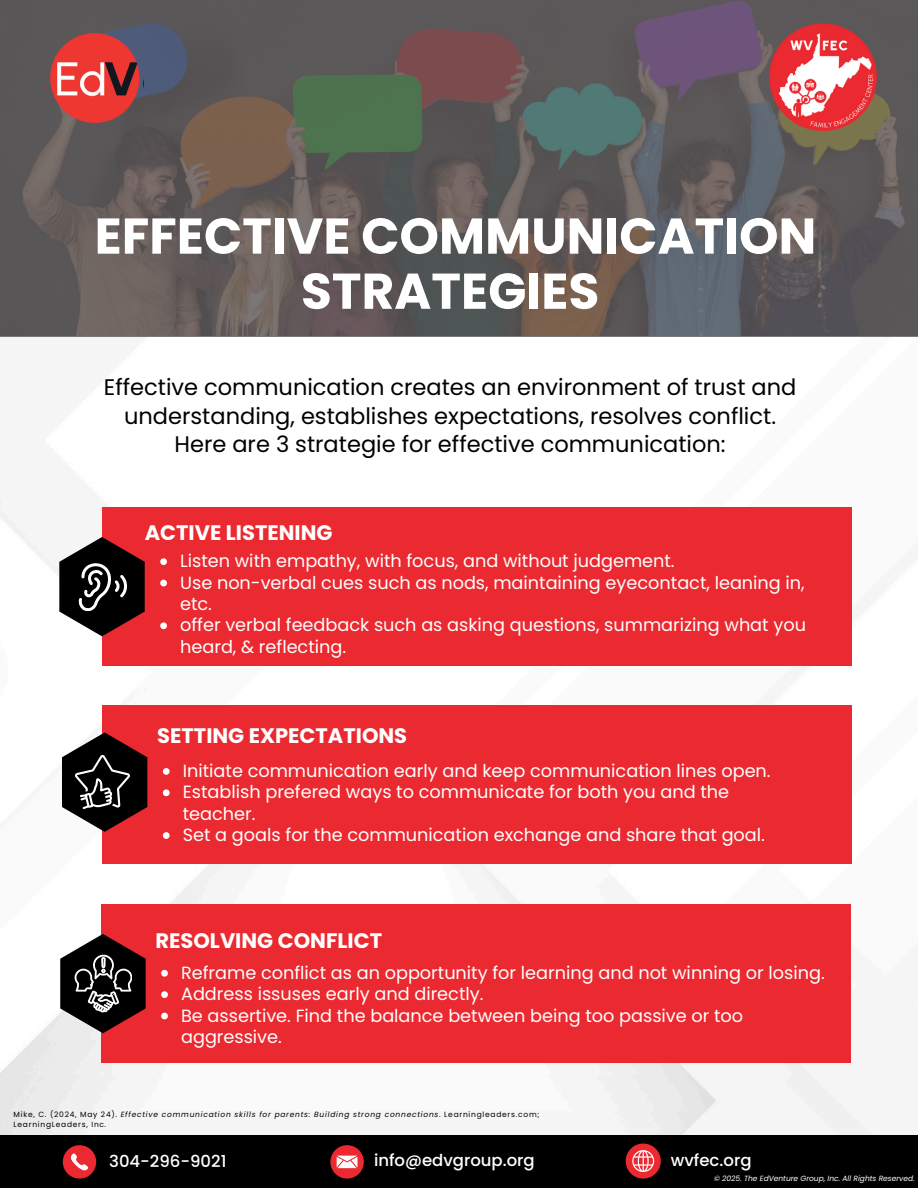
<style>
.page{position:relative;width:918px;height:1188px;background:#fff}
.page>*{position:absolute;margin:0;border:0;box-sizing:border-box;transform-origin:0 0}
.t1{font:700 50.25px/55.2px "Poppins";color:#fff;text-align:center}
.t2{font:22.5px/28.2px "Poppins";color:#000;text-align:center}
.t3{font:700 21px "Poppins";color:#fff}
.t4{font:17.7px/21.3px "Poppins";color:#fff}
.t5{font:500 16.5px "Poppins";color:#fff}
.t6{font:italic 7.5px/10.1px "Poppins";letter-spacing:.1em;color:#000}
.t7{font:italic 7.5px "Poppins";color:#fff}
.s1{font-style:normal}
</style>
<div class="page">
<img style="left:0;top:441px;width:918px;height:694px">
<svg style="left:0;top:0;width:918px;height:337px;background:#5f5b5a"></svg>
<img style="left:768px;top:23px;width:111px;height:110px">
<div style="left:102px;top:508px;width:750px;height:158px;background:#eb2930"></div>
<svg style="left:160px;top:558px;width:7px;height:7px"></svg>
<svg style="left:160px;top:580px;width:7px;height:6px"></svg>
<svg style="left:160px;top:622px;width:7px;height:7px"></svg>
<svg style="left:59px;top:537px;width:86px;height:99px"></svg>
<img style="left:47px;top:34px;width:96px;height:89px">
<div style="left:102px;top:705px;width:750px;height:158px;background:#eb2930"></div>
<svg style="left:163px;top:768px;width:7px;height:7px"></svg>
<svg style="left:163px;top:789px;width:7px;height:7px"></svg>
<svg style="left:163px;top:832px;width:7px;height:7px"></svg>
<svg style="left:62px;top:732px;width:85px;height:100px"></svg>
<div style="left:101px;top:905px;width:750px;height:158px;background:#eb2930"></div>
<svg style="left:161px;top:970px;width:7px;height:7px"></svg>
<svg style="left:161px;top:991px;width:7px;height:7px"></svg>
<svg style="left:161px;top:1013px;width:7px;height:6px"></svg>
<svg style="left:60px;top:934px;width:86px;height:99px"></svg>
<div style="left:0;top:1135px;width:918px;height:53px;background:#000"></div>
<svg style="left:330px;top:1145px;width:34px;height:34px"></svg>
<svg style="left:63px;top:1145px;width:33px;height:34px"></svg>
<svg style="left:626px;top:1144px;width:35px;height:34px"></svg>
<p class="t1" style="left:95px;top:209px;width:723px">EFFECTIVE COMMUNICATION<br>STRATEGIES</p>
<h2 class="t2" style="left:104px;top:373px;width:694px">Effective communication creates an environment of trust and understanding, establishes expectations, resolves conflict.<br>Here are 3 strategie for effective communication:</h2>
<p class="t3" style="left:145px;top:518px;width:189px">ACTIVE LISTENING</p>
<p class="t4" style="left:180px;top:550px;width:496px">Listen with empathy, with focus, and without judgement.</p>
<p class="t4" style="left:180px;top:572px;width:626px">Use non-verbal cues such as nods, maintaining eyecontact, leaning in, etc.</p>
<h1 class="t4" style="left:180px;top:615px;width:627px">offer verbal feedback such as asking questions, summarizing what you heard, &amp; reflecting.</h1>
<p class="t3" style="left:157px;top:721px;width:251px">SETTING EXPECTATIONS</p>
<h3 class="t4" style="left:183px;top:760px;width:589px">Initiate communication early and keep communication lines open.</h3>
<h2 class="t4" style="left:183px;top:782px;width:548px">Establish prefered ways to communicate for both you and the teacher.</h2>
<p class="t4" style="left:183px;top:824px;width:584px">Set a goals for the communication exchange and share that goal.</p>
<p class="t3" style="left:156px;top:926px;width:228px">RESOLVING CONFLICT</p>
<p class="t4" style="left:181px;top:962px;width:645px">Reframe conflict as an opportunity for learning and not winning or losing.</p>
<p class="t4" style="left:181px;top:983px;width:304px">Address issuses early and directly.</p>
<h2 class="t4" style="left:181px;top:1005px;width:564px">Be assertive. Find the balance between being too passive or too aggressive.</h2>
<p class="t6" style="left:14px;top:1110px;width:527px"><span class="s1">Mike, C. (2024, May 24).</span> Effective communication skills for parents: Building strong connections<span class="s1">. Learningleaders.com;<br>LearningLeaders, Inc</span>.</p>
<p class="t5" style="left:109px;top:1150px;width:119px">304-296-9021</p>
<p class="t5" style="left:374px;top:1149px;width:162px">info@edvgroup.org</p>
<p class="t5" style="left:671px;top:1148px;width:82px">wvfec.org</p>
<p class="t7" style="left:714px;top:1173px;width:202px">© 2025. The EdVenture Group, Inc. All Rights Reserved.</p>
</div>
